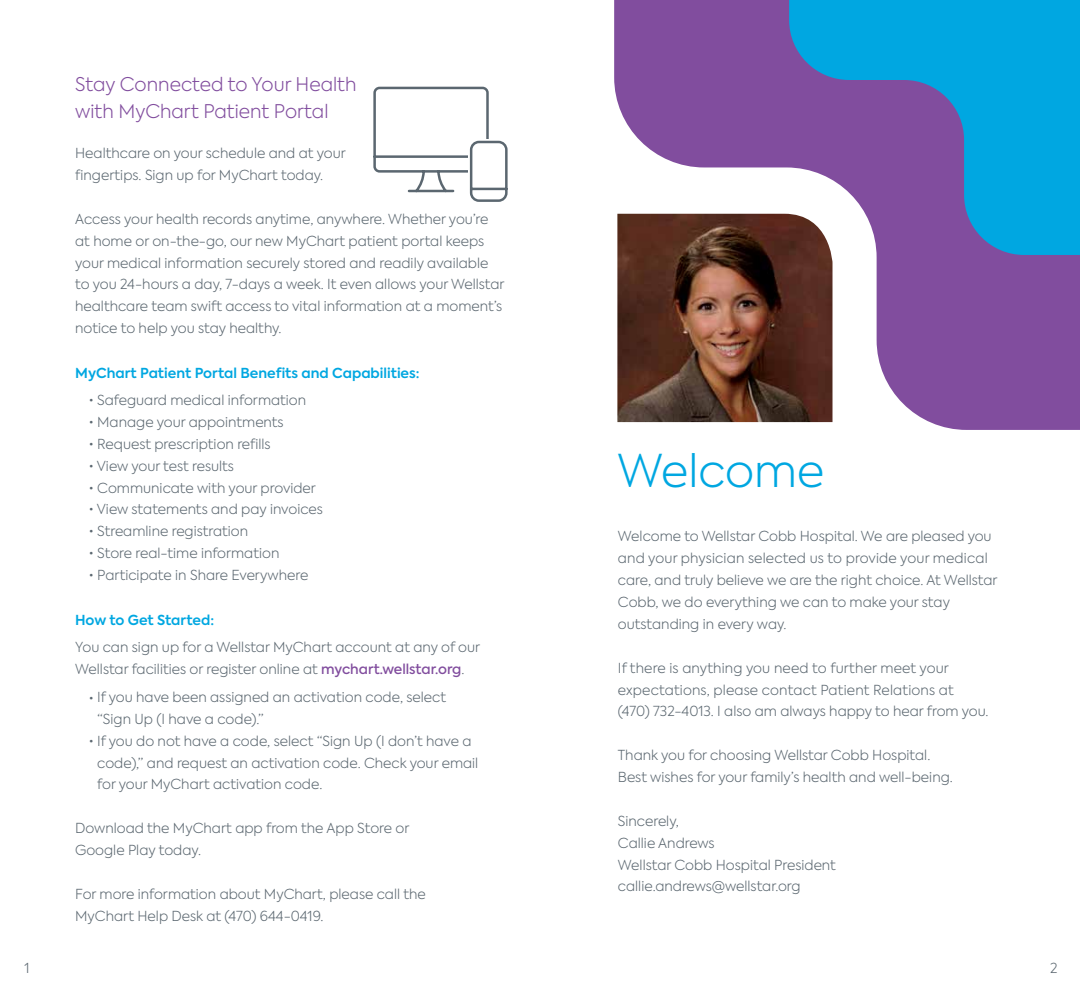
<style>
.page{position:relative;width:1080px;height:990px;background:#fff}
.page>*{position:absolute;margin:0;border:0;box-sizing:border-box;transform-origin:0 0}
.t1{font:300 45px "Axiforma";color:#00a7e1}
.t2{font:300 18.75px/26.2px "Axiforma";color:#814d9e}
.t3{font:300 13.75px/21.9px "Axiforma";color:#5b6770}
.t4{font:600 13.75px "Axiforma";color:#00a7e1}
.s1{font-weight:500;color:#814d9e}
</style>
<div class="page">
<svg style="left:614px;top:0;width:466px;height:430px;fill:#814d9e"></svg>
<svg style="left:789px;top:0;width:291px;height:255px;background:#3e8bc8"></svg>
<svg style="left:373px;top:86px;width:135px;height:116px"></svg>
<h2 class="t2" style="left:75px;top:71px;width:283px">Stay Connected to Your Health with MyChart Patient Portal</h2>
<p class="t3" style="left:75px;top:142px;width:272px">Healthcare on your schedule and at your fingertips. Sign up for MyChart today.</p>
<p class="t3" style="left:75px;top:208px;width:431px">Access your health records anytime, anywhere. Whether you’re at home or on-the-go, our new MyChart patient portal keeps your medical information securely stored and readily available to you 24-hours a day, 7-days a week. It even allows your Wellstar healthcare team swift access to vital information at a moment’s notice to help you stay healthy.</p>
<p class="t4" style="left:75px;top:364px;width:346px">MyChart Patient Portal Benefits and Capabilities:</p>
<p class="t3" style="left:89px;top:389px;width:219px">• Safeguard medical information</p>
<p class="t3" style="left:89px;top:411px;width:196px">• Manage your appointments</p>
<p class="t3" style="left:89px;top:433px;width:183px">• Request prescription refills</p>
<p class="t3" style="left:89px;top:455px;width:147px">• View your test results</p>
<p class="t3" style="left:89px;top:477px;width:229px">• Communicate with your provider</p>
<p class="t3" style="left:89px;top:498px;width:236px">• View statements and pay invoices</p>
<p class="t3" style="left:89px;top:520px;width:161px">• Streamline registration</p>
<p class="t3" style="left:89px;top:542px;width:192px">• Store real-time information</p>
<p class="t3" style="left:89px;top:564px;width:221px">• Participate in Share Everywhere</p>
<p class="t4" style="left:75px;top:611px;width:140px">How to Get Started:</p>
<p class="t3" style="left:75px;top:636px;width:407px">You can sign up for a Wellstar MyChart account at any of our<br>Wellstar facilities or register online at <span class="s1">mychart.wellstar.org</span>.</p>
<p class="t3" style="left:97px;top:686px;width:350px;text-indent:-8px">• If you have been assigned an activation code, select “Sign Up (I have a code).”</p>
<p class="t3" style="left:97px;top:730px;width:383px;text-indent:-8px">• If you do not have a code, select “Sign Up (I don’t have a code),” and request an activation code. Check your email for your MyChart activation code.</p>
<p class="t3" style="left:75px;top:817px;width:336px">Download the MyChart app from the App Store or<br>Google Play today.</p>
<p class="t3" style="left:75px;top:883px;width:352px">For more information about MyChart, please call the<br>MyChart Help Desk at (470) 644-0419.</p>
<h1 class="t1" style="left:617px;top:442px;width:209px">Welcome</h1>
<p class="t3" style="left:618px;top:525px;width:381px">Welcome to Wellstar Cobb Hospital. We are pleased you and your physician selected us to provide your medical care, and truly believe we are the right choice. At Wellstar Cobb, we do everything we can to make your stay outstanding in every way.</p>
<p class="t3" style="left:618px;top:657px;width:372px">If there is anything you need to further meet your expectations, please contact Patient Relations at (470) 732-4013. I also am always happy to hear from you.</p>
<p class="t3" style="left:618px;top:744px;width:336px">Thank you for choosing Wellstar Cobb Hospital.<br>Best wishes for your family’s health and well-being.</p>
<p class="t3" style="left:618px;top:810px;width:220px">Sincerely,<br>Callie Andrews<br>Wellstar Cobb Hospital President callie.andrews@wellstar.org</p>
<p class="t3" style="left:25px;top:957px;width:7px">1</p>
<p class="t3" style="left:1050px;top:957px;width:9px">2</p>
</div>
